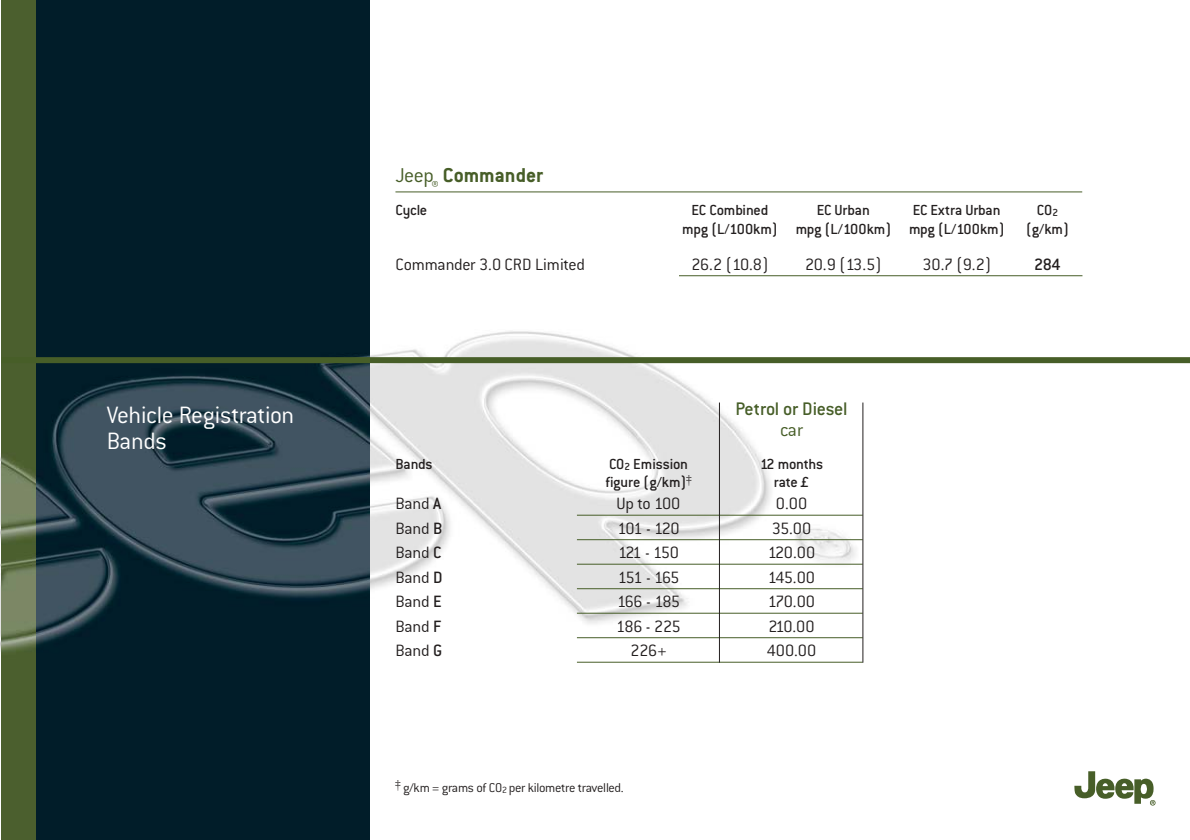
<style>
.page{position:relative;width:1190px;height:840px;background:#fff}
.page>*{position:absolute;margin:0;border:0;box-sizing:border-box;transform-origin:0 0}
.t1{font:300 26px/26px "Conduit ITCTT";letter-spacing:-.015em;color:#fff}
.t2{font:700 22px "Conduit ITCTT";color:#475e28}
.t3{font:500 20px "Conduit Md ITCTT";letter-spacing:-.01em;color:#475e28}
.t4{font:300 20px "Conduit ITCTT";color:#475e28}
.t5{font:300 18px "Conduit ITCTT";letter-spacing:-.02em;color:#231f1f}
.t6{font:500 18px "Conduit Md ITCTT";color:#231f1f}
.t7{font:500 16px "Conduit Md ITCTT";letter-spacing:-.015em;color:#231f1f}
.t8{font:300 14px "Conduit ITCTT";letter-spacing:-.025em;color:#231f1f}
.s1{font-weight:300}
.s2{font-size:11.2px}
.s3{font-family:"Conduit Md ITCTT";font-weight:500}
.s4{font-size:9.8px}
</style>
<div class="page">
<img style="left:0;top:191px;width:1190px;height:472px">
<img style="left:35px;top:0;width:335px;height:840px">
<img style="left:1px;top:0;width:34px;height:840px">
<svg style="left:1074px;top:771px;width:82px;height:35px"></svg>
<hr style="left:679px;top:275px;width:403px;height:1px;background:#475e28">
<hr style="left:395px;top:191px;width:687px;height:1px;background:#475e28">
<div style="left:1px;top:357px;width:1189px;height:6px;background:#475e28"></div>
<hr style="left:577px;top:515px;width:286px;height:1px;background:#475e28">
<hr style="left:577px;top:539px;width:286px;height:1px;background:#475e28">
<hr style="left:577px;top:564px;width:286px;height:1px;background:#475e28">
<hr style="left:577px;top:588px;width:286px;height:1px;background:#475e28">
<hr style="left:577px;top:613px;width:286px;height:1px;background:#475e28">
<hr style="left:577px;top:637px;width:286px;height:1px;background:#475e28">
<hr style="left:577px;top:662px;width:286px;height:1px;background:#475e28">
<hr style="left:862px;top:403px;width:1px;height:260px;background:#231f1f">
<hr style="left:719px;top:403px;width:1px;height:260px;background:#231f1f">
<p class="t2" style="left:396px;top:168px;width:149px"><span class="s1">Jeep</span><sub>®</sub> Commander</p>
<p class="t7" style="left:396px;top:205px;width:33px">Cycle</p>
<p class="t7" style="left:692px;top:205px;width:78px">EC Combined</p>
<p class="t7" style="left:817px;top:205px;width:55px">EC Urban</p>
<p class="t7" style="left:913px;top:205px;width:89px">EC Extra Urban</p>
<p class="t7" style="left:1037px;top:205px;width:23px">C0<span class="s2">2</span></p>
<p class="t7" style="left:682px;top:223px;width:324px">mpg (L/100km) mpg (L/100km) mpg (L/100km)</p>
<p class="t7" style="left:1026px;top:223px;width:44px">(g/km)</p>
<p class="t5" style="left:396px;top:258px;width:191px">Commander 3.0 CRD Limited</p>
<p class="t5" style="left:691px;top:258px;width:79px">26.2 (10.8)</p>
<p class="t5" style="left:805px;top:258px;width:78px">20.9 (13.5)</p>
<p class="t5" style="left:922px;top:258px;width:70px">30.7 (9.2)</p>
<p class="t6" style="left:1034px;top:258px;width:28px">284</p>
<h1 class="t1" style="left:107px;top:405px;width:189px">Vehicle Registration<br>Bands</h1>
<p class="t3" style="left:736px;top:403px;width:113px">Petrol or Diesel</p>
<p class="t4" style="left:780px;top:423px;width:24px">car</p>
<p class="t7" style="left:396px;top:459px;width:39px">Bands</p>
<p class="t7" style="left:609px;top:459px;width:81px">CO<span class="s2">2</span> Emission</p>
<p class="t7" style="left:760px;top:459px;width:65px">12 months</p>
<p class="t7" style="left:605px;top:477px;width:88px">figure (g/km)<sup>‡</sup></p>
<p class="t7" style="left:774px;top:477px;width:37px">rate £</p>
<p class="t5" style="left:396px;top:498px;width:47px">Band <span class="s3">A</span></p>
<p class="t5" style="left:617px;top:498px;width:65px">Up to 100</p>
<p class="t5" style="left:776px;top:498px;width:33px">0.00</p>
<p class="t5" style="left:396px;top:522px;width:48px">Band <span class="s3">B</span></p>
<p class="t5" style="left:618px;top:522px;width:64px">101 - 120</p>
<p class="t5" style="left:772px;top:522px;width:41px">35.00</p>
<p class="t5" style="left:396px;top:547px;width:47px">Band <span class="s3">C</span></p>
<p class="t5" style="left:618px;top:547px;width:62px">121 - 150</p>
<p class="t5" style="left:768px;top:547px;width:49px">120.00</p>
<p class="t5" style="left:396px;top:571px;width:48px">Band <span class="s3">D</span></p>
<p class="t5" style="left:618px;top:571px;width:63px">151 - 165</p>
<p class="t5" style="left:768px;top:571px;width:49px">145.00</p>
<p class="t5" style="left:396px;top:596px;width:48px">Band <span class="s3">E</span></p>
<p class="t5" style="left:617px;top:596px;width:64px">166 - 185</p>
<p class="t5" style="left:768px;top:596px;width:49px">170.00</p>
<p class="t5" style="left:396px;top:620px;width:47px">Band <span class="s3">F</span></p>
<p class="t5" style="left:616px;top:620px;width:66px">186 - 225</p>
<p class="t5" style="left:768px;top:620px;width:48px">210.00</p>
<p class="t5" style="left:396px;top:645px;width:48px">Band <span class="s3">G</span></p>
<p class="t5" style="left:630px;top:645px;width:38px">226+</p>
<p class="t5" style="left:767px;top:645px;width:51px">400.00</p>
<p class="t8" style="left:396px;top:783px;width:230px"><sup>‡</sup> g/km = grams of C0<span class="s4">2</span> per kilometre travelled.</p>
</div>
